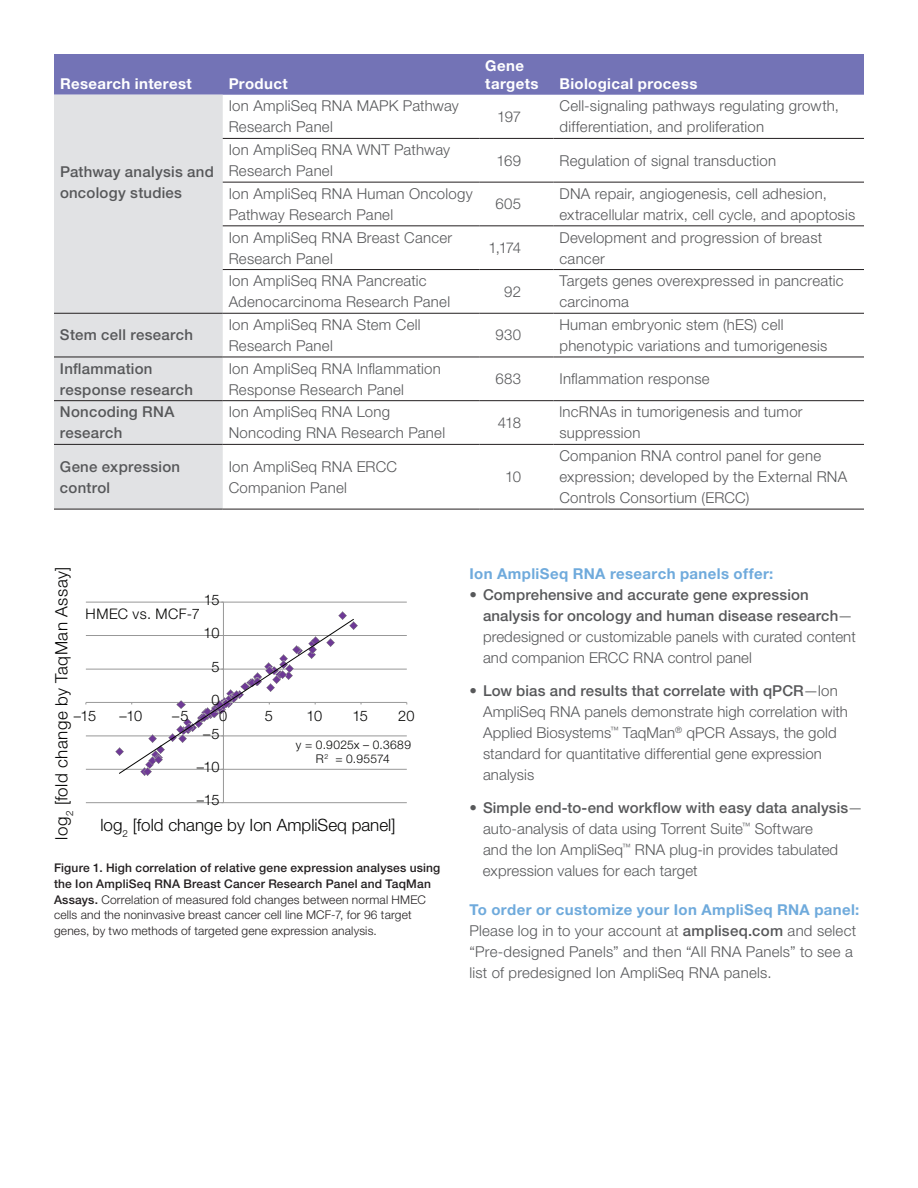
<style>
.page{position:relative;width:918px;height:1188px;background:#fff}
.page>*{position:absolute;margin:0;border:0;box-sizing:border-box;transform-origin:0 0}
.t1{font:300 16.95px "Helvetica Neue LT Std";color:#050504}
.t2{font:300 16.95px "Helvetica Neue LT Std";letter-spacing:.03em;color:#050504}
.t3{font:300 15px/21px "Helvetica Neue LT Std";letter-spacing:.015em;color:#57585a}
.t4{font:500 15px/21px "Helvetica Neue LT Std";letter-spacing:.015em;color:#57585a}
.t5{font:700 15px/18px "Helvetica Neue LT Std";letter-spacing:.025em;color:#fff}
.t6{font:700 15px "Helvetica Neue LT Std";letter-spacing:.025em;color:#6faadc}
.t7{font:300 14.55px "Helvetica Neue LT Std";letter-spacing:-.025em;color:#050504}
.t8{font:300 14.55px "Helvetica Neue LT Std";letter-spacing:.03em;color:#050504}
.t9{font:300 12px/15.8px "Helvetica Neue LT Std";letter-spacing:.015em;color:#231f20}
.t10{font:300 12px/14.2px "Helvetica Neue LT Std";letter-spacing:.025em;color:#050504;text-align:center}
.s1{font-weight:500}
.s2{font-weight:300}
.s3{font-weight:700;color:#6faadc}
</style>
<div class="page">
<div style="left:54px;top:54px;width:810px;height:41px;background:#7373b6"></div>
<div style="left:54px;top:95px;width:169px;height:414px;background:#e1e2e4"></div>
<hr style="left:223px;top:138px;width:256px;height:1px;background:#231f20">
<hr style="left:479px;top:138px;width:75px;height:1px;background:#231f20">
<hr style="left:554px;top:138px;width:310px;height:1px;background:#231f20">
<hr style="left:223px;top:182px;width:256px;height:1px;background:#231f20">
<hr style="left:479px;top:182px;width:75px;height:1px;background:#231f20">
<hr style="left:554px;top:182px;width:310px;height:1px;background:#231f20">
<hr style="left:223px;top:226px;width:256px;height:1px;background:#231f20">
<hr style="left:479px;top:226px;width:75px;height:1px;background:#231f20">
<hr style="left:554px;top:226px;width:310px;height:1px;background:#231f20">
<hr style="left:223px;top:269px;width:256px;height:1px;background:#231f20">
<hr style="left:479px;top:269px;width:75px;height:1px;background:#231f20">
<hr style="left:554px;top:269px;width:310px;height:1px;background:#231f20">
<hr style="left:223px;top:313px;width:256px;height:1px;background:#231f20">
<hr style="left:479px;top:313px;width:75px;height:1px;background:#231f20">
<hr style="left:554px;top:313px;width:310px;height:1px;background:#231f20">
<hr style="left:223px;top:357px;width:256px;height:1px;background:#231f20">
<hr style="left:479px;top:357px;width:75px;height:1px;background:#231f20">
<hr style="left:554px;top:357px;width:310px;height:1px;background:#231f20">
<hr style="left:223px;top:400px;width:256px;height:1px;background:#231f20">
<hr style="left:479px;top:400px;width:75px;height:1px;background:#231f20">
<hr style="left:554px;top:400px;width:310px;height:1px;background:#231f20">
<hr style="left:223px;top:444px;width:256px;height:1px;background:#231f20">
<hr style="left:479px;top:444px;width:75px;height:1px;background:#231f20">
<hr style="left:554px;top:444px;width:310px;height:1px;background:#231f20">
<hr style="left:223px;top:509px;width:256px;height:1px;background:#231f20">
<hr style="left:479px;top:509px;width:75px;height:1px;background:#231f20">
<hr style="left:554px;top:509px;width:310px;height:1px;background:#231f20">
<hr style="left:54px;top:313px;width:169px;height:1px;background:#231f20">
<hr style="left:54px;top:357px;width:169px;height:1px;background:#231f20">
<hr style="left:54px;top:400px;width:169px;height:1px;background:#231f20">
<hr style="left:54px;top:444px;width:169px;height:1px;background:#231f20">
<hr style="left:54px;top:509px;width:169px;height:1px;background:#231f20">
<hr style="left:86px;top:802px;width:321px;height:1px;background:#989898">
<hr style="left:86px;top:769px;width:321px;height:1px;background:#989898">
<hr style="left:86px;top:736px;width:321px;height:1px;background:#989898">
<hr style="left:86px;top:669px;width:321px;height:1px;background:#989898">
<hr style="left:86px;top:635px;width:321px;height:1px;background:#989898">
<hr style="left:86px;top:602px;width:321px;height:1px;background:#989898">
<hr style="left:223px;top:602px;width:1px;height:201px;background:#989898">
<hr style="left:86px;top:702px;width:321px;height:1px;background:#989898">
<svg style="left:115px;top:612px;width:247px;height:164px"></svg>
<p class="t5" style="left:60px;top:74px;width:133px">Research interest</p>
<p class="t5" style="left:229px;top:74px;width:61px">Product</p>
<p class="t5" style="left:485px;top:56px;width:55px">Gene targets</p>
<p class="t5" style="left:560px;top:74px;width:139px">Biological process</p>
<p class="t4" style="left:60px;top:161px;width:155px">Pathway analysis and oncology studies</p>
<p class="t3" style="left:229px;top:95px;width:232px">Ion AmpliSeq RNA MAPK Pathway<br>Research Panel</p>
<p class="t3" style="left:497px;top:106px;width:25px">197</p>
<p class="t3" style="left:560px;top:95px;width:281px">Cell-signaling pathways regulating growth, differentiation, and proliferation</p>
<p class="t3" style="left:229px;top:139px;width:223px">Ion AmpliSeq RNA WNT Pathway<br>Research Panel</p>
<p class="t3" style="left:497px;top:149px;width:26px">169</p>
<p class="t3" style="left:559px;top:149px;width:218px">Regulation of signal transduction</p>
<p class="t3" style="left:229px;top:183px;width:246px">Ion AmpliSeq RNA Human Oncology<br>Pathway Research Panel</p>
<p class="t3" style="left:495px;top:193px;width:27px">605</p>
<p class="t3" style="left:559px;top:183px;width:297px">DNA repair, angiogenesis, cell adhesion, extracellular matrix, cell cycle, and apoptosis</p>
<p class="t3" style="left:229px;top:226px;width:225px">Ion AmpliSeq RNA Breast Cancer<br>Research Panel</p>
<p class="t3" style="left:489px;top:237px;width:34px">1,174</p>
<p class="t3" style="left:559px;top:226px;width:264px">Development and progression of breast cancer</p>
<p class="t3" style="left:229px;top:270px;width:223px">Ion AmpliSeq RNA Pancreatic<br>Adenocarcinoma Research Panel</p>
<p class="t3" style="left:504px;top:281px;width:18px">92</p>
<p class="t3" style="left:559px;top:270px;width:286px">Targets genes overexpressed in pancreatic carcinoma</p>
<p class="t4" style="left:60px;top:324px;width:134px">Stem cell research</p>
<p class="t3" style="left:229px;top:314px;width:193px">Ion AmpliSeq RNA Stem Cell<br>Research Panel</p>
<p class="t3" style="left:496px;top:324px;width:27px">930</p>
<p class="t3" style="left:559px;top:314px;width:269px">Human embryonic stem (hES) cell phenotypic variations and tumorigenesis</p>
<p class="t4" style="left:60px;top:358px;width:135px">Inflammation response research</p>
<p class="t3" style="left:229px;top:358px;width:214px">Ion AmpliSeq RNA Inflammation<br>Response Research Panel</p>
<p class="t3" style="left:496px;top:368px;width:27px">683</p>
<p class="t3" style="left:559px;top:368px;width:152px">Inflammation response</p>
<p class="t4" style="left:60px;top:401px;width:116px">Noncoding RNA research</p>
<p class="t3" style="left:229px;top:401px;width:218px">Ion AmpliSeq RNA Long<br>Noncoding RNA Research Panel</p>
<p class="t3" style="left:498px;top:412px;width:25px">418</p>
<p class="t3" style="left:559px;top:401px;width:245px">lncRNAs in tumorigenesis and tumor suppression</p>
<p class="t4" style="left:60px;top:456px;width:122px">Gene expression control</p>
<p class="t3" style="left:229px;top:455px;width:170px">Ion AmpliSeq RNA ERCC<br>Companion Panel</p>
<p class="t3" style="left:505px;top:466px;width:18px">10</p>
<p class="t3" style="left:559px;top:445px;width:289px">Companion RNA control panel for gene expression; developed by the External RNA<br>Controls Consortium (ERCC)</p>
<p class="t2" style="left:51px;top:840px;width:274px;rotate:-90deg">log<sub>2</sub> [fold change by TaqMan Assay]</p>
<p class="t7" style="left:204px;top:591px;width:17px">15</p>
<p class="t8" style="left:86px;top:605px;width:116px">HMEC vs. MCF-7</p>
<p class="t7" style="left:204px;top:624px;width:17px">10</p>
<p class="t7" style="left:211px;top:658px;width:10px">5</p>
<p class="t7" style="left:211px;top:691px;width:10px">0</p>
<p class="t7" style="left:74px;top:707px;width:24px">–15</p>
<p class="t7" style="left:120px;top:707px;width:24px">–10</p>
<p class="t7" style="left:172px;top:707px;width:18px">–5</p>
<p class="t7" style="left:219px;top:707px;width:10px">0</p>
<p class="t7" style="left:265px;top:707px;width:10px">5</p>
<p class="t7" style="left:306px;top:707px;width:17px">10</p>
<p class="t7" style="left:352px;top:707px;width:17px">15</p>
<p class="t7" style="left:398px;top:707px;width:18px">20</p>
<p class="t7" style="left:203px;top:725px;width:18px">–5</p>
<p class="t10" style="left:296px;top:737px;width:117px">y = 0.9025x – 0.3689<br>R<sup>2</sup> = 0.95574</p>
<p class="t7" style="left:197px;top:758px;width:24px">–10</p>
<p class="t7" style="left:197px;top:791px;width:24px">–15</p>
<p class="t1" style="left:100px;top:815px;width:297px">log<sub>2</sub> [fold change by Ion AmpliSeq panel]</p>
<p class="t9" style="left:54px;top:860px;width:388px"><span class="s1">Figure 1. High correlation of relative gene expression analyses using the Ion AmpliSeq RNA Breast Cancer Research Panel and TaqMan Assays.</span> Correlation of measured fold changes between normal HMEC cells and the noninvasive breast cancer cell line MCF-7, for 96 target genes, by two methods of targeted gene expression analysis.</p>
<p class="t6" style="left:470px;top:564px;width:305px">Ion AmpliSeq RNA research panels offer:</p>
<p class="t4" style="left:483px;top:584px;width:374px;text-indent:-14px">• Comprehensive and accurate gene expression analysis for oncology and human disease research<span class="s2">— predesigned or customizable panels with curated content and companion ERCC RNA control panel</span></p>
<p class="t3" style="left:483px;top:680px;width:366px;text-indent:-14px"><span class="s1">• Low bias and results that correlate with qPCR</span>—Ion AmpliSeq RNA panels demonstrate high correlation with Applied Biosystems<sup>™</sup> TaqMan<sup>®</sup> qPCR Assays, the gold standard for quantitative differential gene expression analysis</p>
<p class="t3" style="left:483px;top:797px;width:381px;text-indent:-13px"><span class="s1">• Simple end-to-end workflow with easy data analysis</span>— auto-analysis of data using Torrent Suite<sup>™</sup> Software<br>and the Ion AmpliSeq<sup>™</sup> RNA plug-in provides tabulated expression values for each target</p>
<p class="t3" style="left:469px;top:899px;width:391px"><span class="s3">To order or customize your Ion AmpliSeq RNA panel:<br></span>Please log in to your account at <span class="s1">ampliseq.com</span> and select “Pre-designed Panels” and then “All RNA Panels” to see a list of predesigned Ion AmpliSeq RNA panels.</p>
</div>
